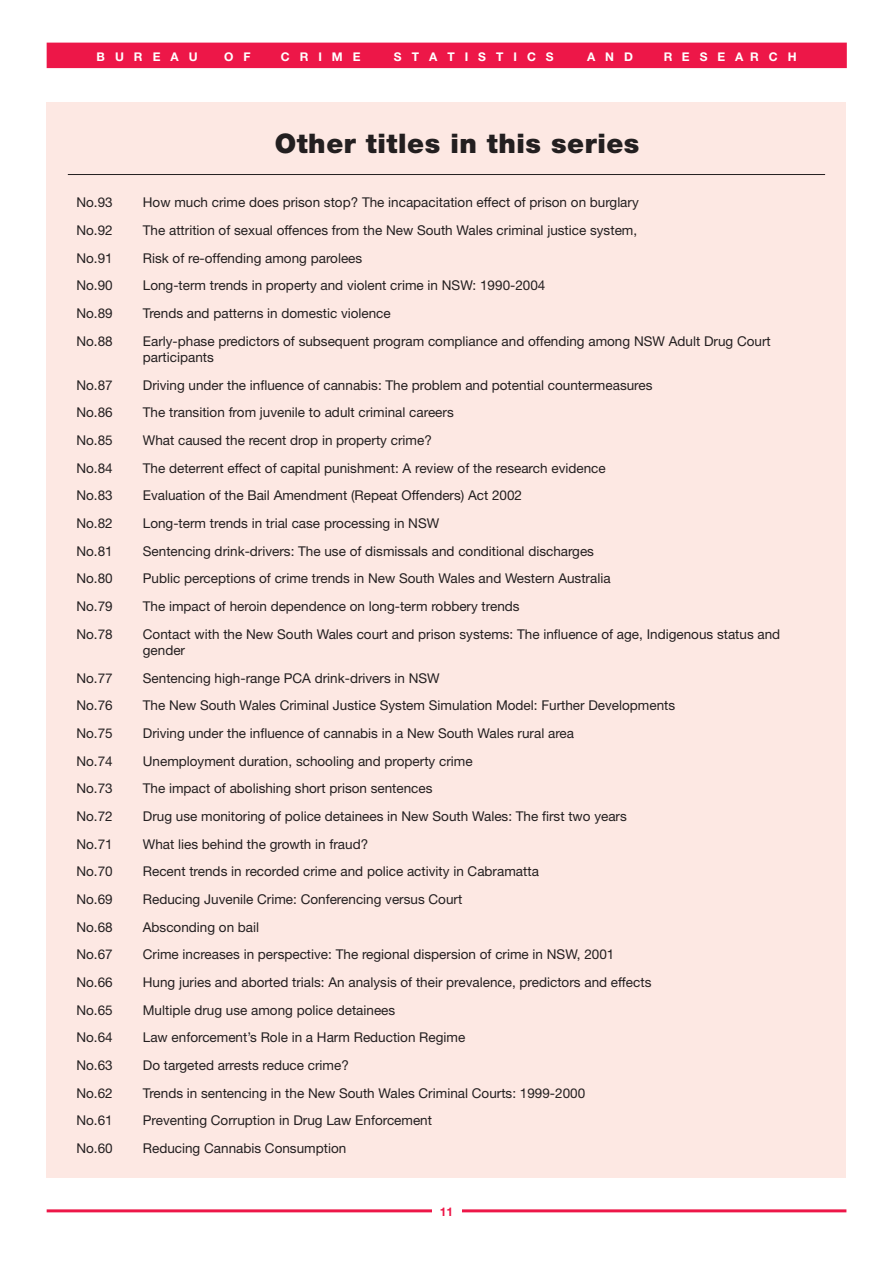
<style>
.page{position:relative;width:893px;height:1263px;background:#fff}
.page>*{position:absolute;margin:0;border:0;box-sizing:border-box;transform-origin:0 0}
.t1{font:900 27px "Helvetica Neue";letter-spacing:.02em;color:#231f20}
.t2{font:13.5px "Helvetica Neue";color:#231f20}
.t3{font:700 12px "Helvetica Neue";color:#fff}
.t4{font:700 12px "Helvetica Neue";color:#ed1748}
</style>
<div class="page">
<div style="left:47px;top:102px;width:799px;height:1076px;background:#fde8e3"></div>
<hr style="left:47px;top:1209px;width:799px;height:3px;background:#ed1748">
<div style="left:432px;top:1204px;width:29px;height:17px;background:#fff"></div>
<hr style="left:68px;top:174px;width:757px;height:1px;background:#231f20">
<div style="left:47px;top:43px;width:799px;height:24px;background:#ed1748"></div>
<div style="left:47px;top:43px;width:799px;height:25px;border:2px solid #ed1748"></div>
<p class="t3" style="left:96px;top:52px;width:103px">B U R E A U</p>
<p class="t3" style="left:224px;top:52px;width:28px">O F</p>
<p class="t3" style="left:281px;top:52px;width:81px">C R I M E</p>
<p class="t3" style="left:394px;top:52px;width:161px">S T A T I S T I C S</p>
<p class="t3" style="left:587px;top:52px;width:48px">A N D</p>
<p class="t3" style="left:663px;top:52px;width:134px">R E S E A R C H</p>
<h2 class="t1" style="left:275px;top:134px;width:366px">Other titles in this series</h2>
<p class="t2" style="left:76px;top:198px;width:38px">No.93</p>
<p class="t2" style="left:143px;top:198px;width:497px">How much crime does prison stop? The incapacitation effect of prison on burglary</p>
<p class="t2" style="left:76px;top:225px;width:38px">No.92</p>
<p class="t2" style="left:143px;top:225px;width:496px">The attrition of sexual offences from the New South Wales criminal justice system,</p>
<p class="t2" style="left:76px;top:253px;width:38px">No.91</p>
<p class="t2" style="left:143px;top:253px;width:221px">Risk of re-offending among parolees</p>
<p class="t2" style="left:76px;top:281px;width:38px">No.90</p>
<p class="t2" style="left:143px;top:281px;width:404px">Long-term trends in property and violent crime in NSW: 1990-2004</p>
<p class="t2" style="left:76px;top:308px;width:38px">No.89</p>
<p class="t2" style="left:143px;top:308px;width:249px">Trends and patterns in domestic violence</p>
<p class="t2" style="left:76px;top:336px;width:38px">No.88</p>
<p class="t2" style="left:143px;top:336px;width:629px">Early-phase predictors of subsequent program compliance and offending among NSW Adult Drug Court</p>
<p class="t2" style="left:143px;top:352px;width:73px">participants</p>
<p class="t2" style="left:76px;top:380px;width:38px">No.87</p>
<p class="t2" style="left:143px;top:380px;width:511px">Driving under the influence of cannabis: The problem and potential countermeasures</p>
<p class="t2" style="left:76px;top:408px;width:38px">No.86</p>
<p class="t2" style="left:143px;top:408px;width:312px">The transition from juvenile to adult criminal careers</p>
<p class="t2" style="left:76px;top:435px;width:38px">No.85</p>
<p class="t2" style="left:143px;top:435px;width:290px">What caused the recent drop in property crime?</p>
<p class="t2" style="left:76px;top:463px;width:38px">No.84</p>
<p class="t2" style="left:143px;top:463px;width:464px">The deterrent effect of capital punishment: A review of the research evidence</p>
<p class="t2" style="left:76px;top:491px;width:38px">No.83</p>
<p class="t2" style="left:143px;top:491px;width:381px">Evaluation of the Bail Amendment (Repeat Offenders) Act 2002</p>
<p class="t2" style="left:76px;top:518px;width:38px">No.82</p>
<p class="t2" style="left:143px;top:518px;width:298px">Long-term trends in trial case processing in NSW</p>
<p class="t2" style="left:76px;top:546px;width:38px">No.81</p>
<p class="t2" style="left:143px;top:546px;width:452px">Sentencing drink-drivers: The use of dismissals and conditional discharges</p>
<p class="t2" style="left:76px;top:574px;width:38px">No.80</p>
<p class="t2" style="left:143px;top:574px;width:469px">Public perceptions of crime trends in New South Wales and Western Australia</p>
<p class="t2" style="left:76px;top:601px;width:38px">No.79</p>
<p class="t2" style="left:143px;top:601px;width:378px">The impact of heroin dependence on long-term robbery trends</p>
<p class="t2" style="left:76px;top:629px;width:38px">No.78</p>
<p class="t2" style="left:143px;top:629px;width:639px">Contact with the New South Wales court and prison systems: The influence of age, Indigenous status and</p>
<p class="t2" style="left:143px;top:645px;width:44px">gender</p>
<p class="t2" style="left:76px;top:673px;width:38px">No.77</p>
<p class="t2" style="left:143px;top:673px;width:298px">Sentencing high-range PCA drink-drivers in NSW</p>
<p class="t2" style="left:76px;top:701px;width:38px">No.76</p>
<p class="t2" style="left:143px;top:701px;width:534px">The New South Wales Criminal Justice System Simulation Model: Further Developments</p>
<p class="t2" style="left:76px;top:728px;width:38px">No.75</p>
<p class="t2" style="left:143px;top:728px;width:433px">Driving under the influence of cannabis in a New South Wales rural area</p>
<p class="t2" style="left:76px;top:756px;width:38px">No.74</p>
<p class="t2" style="left:143px;top:756px;width:331px">Unemployment duration, schooling and property crime</p>
<p class="t2" style="left:76px;top:784px;width:38px">No.73</p>
<p class="t2" style="left:143px;top:784px;width:291px">The impact of abolishing short prison sentences</p>
<p class="t2" style="left:76px;top:811px;width:38px">No.72</p>
<p class="t2" style="left:143px;top:811px;width:485px">Drug use monitoring of police detainees in New South Wales: The first two years</p>
<p class="t2" style="left:76px;top:839px;width:38px">No.71</p>
<p class="t2" style="left:143px;top:839px;width:227px">What lies behind the growth in fraud?</p>
<p class="t2" style="left:76px;top:867px;width:38px">No.70</p>
<p class="t2" style="left:143px;top:867px;width:397px">Recent trends in recorded crime and police activity in Cabramatta</p>
<p class="t2" style="left:76px;top:894px;width:38px">No.69</p>
<p class="t2" style="left:143px;top:894px;width:321px">Reducing Juvenile Crime: Conferencing versus Court</p>
<p class="t2" style="left:76px;top:922px;width:38px">No.68</p>
<p class="t2" style="left:143px;top:922px;width:118px">Absconding on bail</p>
<p class="t2" style="left:76px;top:950px;width:38px">No.67</p>
<p class="t2" style="left:143px;top:950px;width:473px">Crime increases in perspective: The regional dispersion of crime in NSW, 2001</p>
<p class="t2" style="left:76px;top:977px;width:38px">No.66</p>
<p class="t2" style="left:143px;top:977px;width:510px">Hung juries and aborted trials: An analysis of their prevalence, predictors and effects</p>
<p class="t2" style="left:76px;top:1005px;width:38px">No.65</p>
<p class="t2" style="left:143px;top:1005px;width:254px">Multiple drug use among police detainees</p>
<p class="t2" style="left:76px;top:1033px;width:38px">No.64</p>
<p class="t2" style="left:143px;top:1033px;width:324px">Law enforcement’s Role in a Harm Reduction Regime</p>
<p class="t2" style="left:76px;top:1060px;width:38px">No.63</p>
<p class="t2" style="left:143px;top:1060px;width:207px">Do targeted arrests reduce crime?</p>
<p class="t2" style="left:76px;top:1088px;width:38px">No.62</p>
<p class="t2" style="left:143px;top:1088px;width:444px">Trends in sentencing in the New South Wales Criminal Courts: 1999-2000</p>
<p class="t2" style="left:76px;top:1116px;width:38px">No.61</p>
<p class="t2" style="left:143px;top:1116px;width:291px">Preventing Corruption in Drug Law Enforcement</p>
<p class="t2" style="left:76px;top:1143px;width:38px">No.60</p>
<p class="t2" style="left:143px;top:1143px;width:205px">Reducing Cannabis Consumption</p>
<p class="t4" style="left:440px;top:1207px;width:15px">11</p>
</div>
